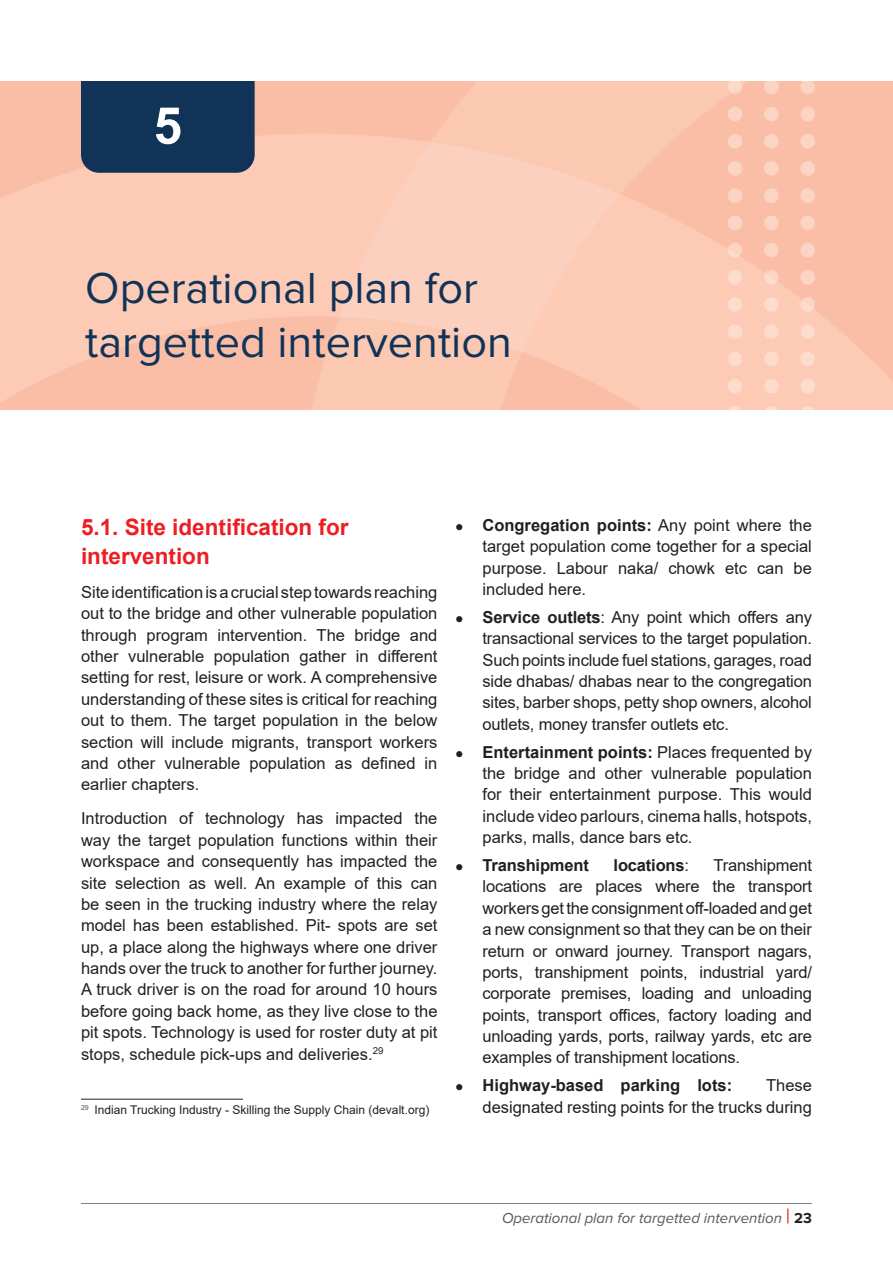
<style>
.page{position:relative;width:893px;height:1263px;background:#fff}
.page>*{position:absolute;margin:0;border:0;box-sizing:border-box;transform-origin:0 0}
.t1{font:700 51px "Arial";color:#fff}
.t2{font:45px/54px "Proxima Nova";color:#113357}
.t3{font:700 22.5px/28.5px "Arial";color:#ee1d23}
.BT{font:16.5px/21.3px "Arial";color:#231f20;text-align:justify}
.t4{font:700 16.5px "Arial";letter-spacing:-.005em;color:#231f20}
.t5{font:italic 15px "Proxima Nova";color:#57585a}
.footnote_reference{font:12px "Arial";color:#231f20}
.s1{font-weight:700}
.s2{font-weight:400}
.s3{font-style:normal;font-size:21px;color:#ee1d23}
.s4{font-weight:700;font-style:normal;color:#231f20}
</style>
<div class="page">
<img style="left:0;top:81px;width:893px;height:329px">
<div style="left:81px;top:81px;width:174px;height:92px;background:#113357"></div>
<hr style="left:81px;top:1203px;width:731px;height:1px;background:#808285">
<hr style="left:81px;top:1099px;width:162px;height:1px;background:#231f20">
<p class="t1" style="left:154px;top:92px;width:30px">5</p>
<p class="t2" style="left:85px;top:262px;width:428px">Operational plan for targetted intervention</p>
<h1 class="t3" style="left:81px;top:514px;width:269px">5.1. Site identification for intervention</h1>
<p class="BT" style="left:81px;top:581px;width:358px">Site identification is a crucial step towards reaching out to the bridge and other vulnerable population through program intervention. The bridge and other vulnerable population gather in different setting for rest, leisure or work. A comprehensive understanding of these sites is critical for reaching out to them. The target population in the below section will include migrants, transport workers and other vulnerable population as defined in earlier chapters.</p>
<p class="BT" style="left:81px;top:808px;width:358px">Introduction of technology has impacted the way the target population functions within their workspace and consequently has impacted the site selection as well. An example of this can be seen in the trucking industry where the relay model has been established. Pit- spots are set up, a place along the highways where one driver hands over the truck to another for further journey.<br>A truck driver is on the road for around 10 hours before going back home, as they live close to the pit spots. Technology is used for roster duty at pit stops, schedule pick-ups and deliveries.<sup>29</sup></p>
<p class="footnote_reference" style="left:81px;top:1101px;width:350px"><sup>29</sup> Indian Trucking Industry - Skilling the Supply Chain (devalt.org)</p>
<p class="BT" style="left:482px;top:514px;width:331px"><span class="s1">Congregation points:</span> Any point where the target population come together for a special purpose. Labour naka/ chowk etc can be included here.</p>
<p class="BT" style="left:482px;top:606px;width:331px"><span class="s1">Service outlets</span>: Any point which offers any transactional services to the target population.<br>Such points include fuel stations, garages, road side dhabas/ dhabas near to the congregation sites, barber shops, petty shop owners, alcohol outlets, money transfer outlets etc.</p>
<p class="BT" style="left:482px;top:741px;width:331px"><span class="s1">Entertainment points:</span> Places frequented by the bridge and other vulnerable population for their entertainment purpose. This would include video parlours, cinema halls, hotspots, parks, malls, dance bars etc.</p>
<p class="t4" style="left:482px;top:854px;width:108px">Transhipment</p>
<p class="t4" style="left:614px;top:854px;width:77px">locations<span class="s2">:</span></p>
<p class="BT" style="left:482px;top:854px;width:331px;text-indent:231px">Transhipment locations are places where the transport workers get the consignment off-loaded and get a new consignment so that they can be on their return or onward journey. Transport nagars, ports, transhipment points, industrial yard/ corporate premises, loading and unloading points, transport offices, factory loading and unloading yards, ports, railway yards, etc are examples of transhipment locations.</p>
<p class="t4" style="left:482px;top:1074px;width:251px">Highway-based parking lots:</p>
<p class="BT" style="left:482px;top:1075px;width:331px;text-align:right">These<br>designated resting points for the trucks during</p>
<p class="t5" style="left:502px;top:1210px;width:311px">Operational plan for targetted intervention <span class="s3">|</span> <span class="s4">23</span></p>
</div>
